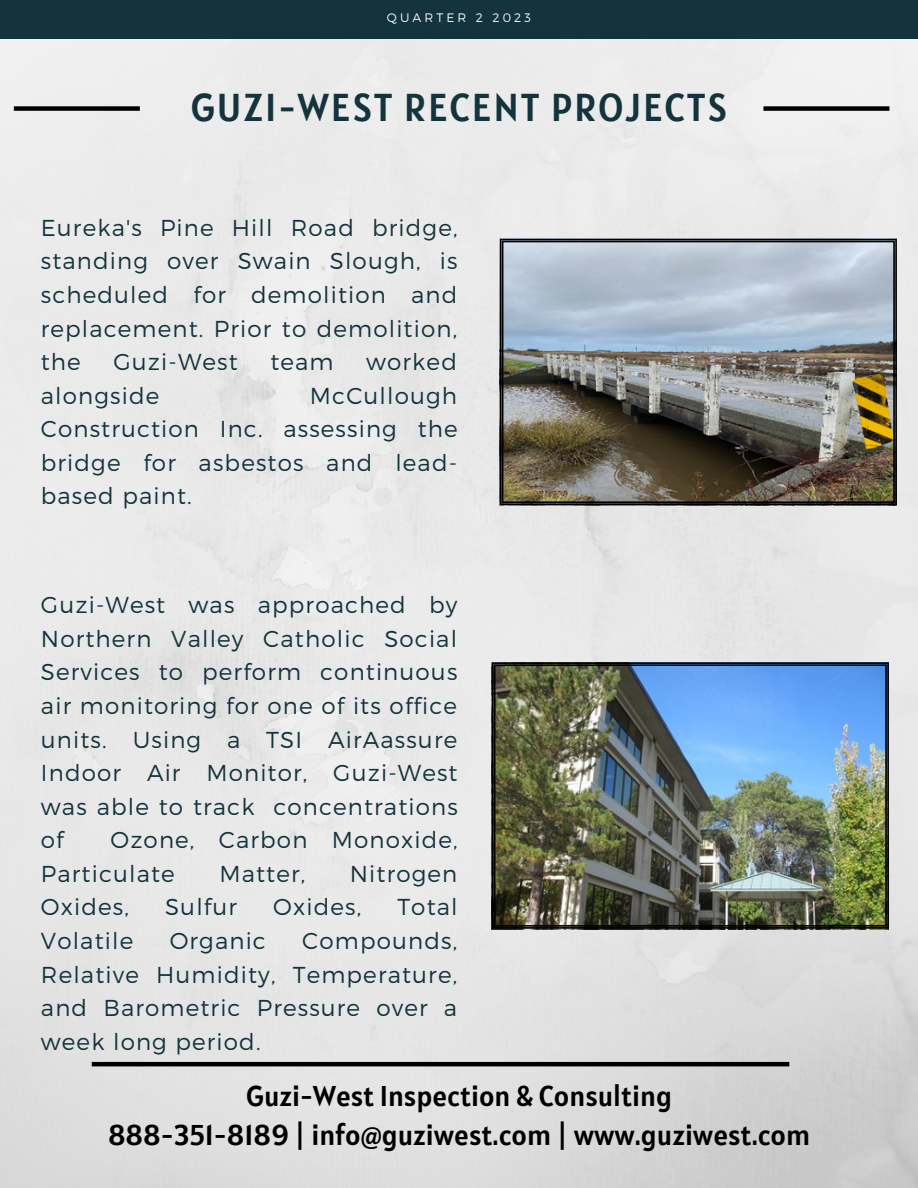
<style>
.page{position:relative;width:918px;height:1188px;background:#fff}
.page>*{position:absolute;margin:0;border:0;box-sizing:border-box;transform-origin:0 0}
.t1{font:38.7px "Alatsi";letter-spacing:.05em;color:#13343c}
.t2{font:28.5px "Alatsi";color:#000}
.t3{font:300 22.95px/33.6px "Montserrat";letter-spacing:.05em;color:#13343c;text-align:justify}
.t4{font:300 12.3px "Montserrat";letter-spacing:.25em;color:#f5f7f7}
</style>
<div class="page">
<img style="left:0;top:38px;width:918px;height:1150px">
<div style="left:0;top:0;width:918px;height:38px;background:#13343c"></div>
<hr style="left:92px;top:1062px;width:697px;height:4px;background:#000">
<div style="left:14px;top:106px;width:126px;height:5px;background:#000"></div>
<div style="left:763px;top:106px;width:126px;height:5px;background:#000"></div>
<img style="left:500px;top:239px;width:397px;height:266px">
<img style="left:492px;top:662px;width:397px;height:267px">
<p class="t4" style="left:387px;top:10px;width:146px">QUARTER 2 2023</p>
<p class="t1" style="left:191px;top:83px;width:538px">GUZI-WEST RECENT PROJECTS</p>
<p class="t3" style="left:41px;top:210px;width:418px">Eureka's Pine Hill Road bridge, standing over Swain Slough, is scheduled for demolition and replacement. Prior to demolition, the</p>
<p class="t3" style="left:113px;top:344px;width:126px">Guzi-West</p>
<p class="t3" style="left:270px;top:344px;width:65px">team</p>
<p class="t3" style="left:366px;top:344px;width:92px">worked</p>
<p class="t3" style="left:41px;top:378px;width:120px">alongside</p>
<p class="t3" style="left:41px;top:378px;width:418px;text-indent:269px">McCullough Construction Inc. assessing the bridge for asbestos and lead&shy;based paint.</p>
<p class="t3" style="left:41px;top:587px;width:418px">Guzi-West was approached by Northern Valley Catholic Social Services to perform continuous air monitoring for one of its office units. Using a TSI AirAassure Indoor Air Monitor, Guzi-West was able to track concentrations of</p>
<p class="t3" style="left:41px;top:822px;width:418px;text-indent:70px">Ozone, Carbon Monoxide,<br>Particulate</p>
<p class="t3" style="left:219px;top:856px;width:87px">Matter,</p>
<p class="t3" style="left:350px;top:856px;width:109px">Nitrogen</p>
<p class="t3" style="left:41px;top:889px;width:90px">Oxides,</p>
<p class="t3" style="left:165px;top:889px;width:73px">Sulfur</p>
<p class="t3" style="left:273px;top:889px;width:90px">Oxides,</p>
<p class="t3" style="left:397px;top:889px;width:62px">Total</p>
<p class="t3" style="left:41px;top:923px;width:94px">Volatile</p>
<p class="t3" style="left:170px;top:923px;width:98px">Organic</p>
<p class="t3" style="left:41px;top:923px;width:418px;text-indent:261px">Compounds, Relative Humidity, Temperature, and Barometric Pressure over a week long period.</p>
<p class="t2" style="left:246px;top:1078px;width:427px">Guzi-West Inspection &amp; Consulting</p>
<p class="t2" style="left:108px;top:1117px;width:704px">888-351-8189 | info@guziwest.com | www.guziwest.com</p>
</div>
